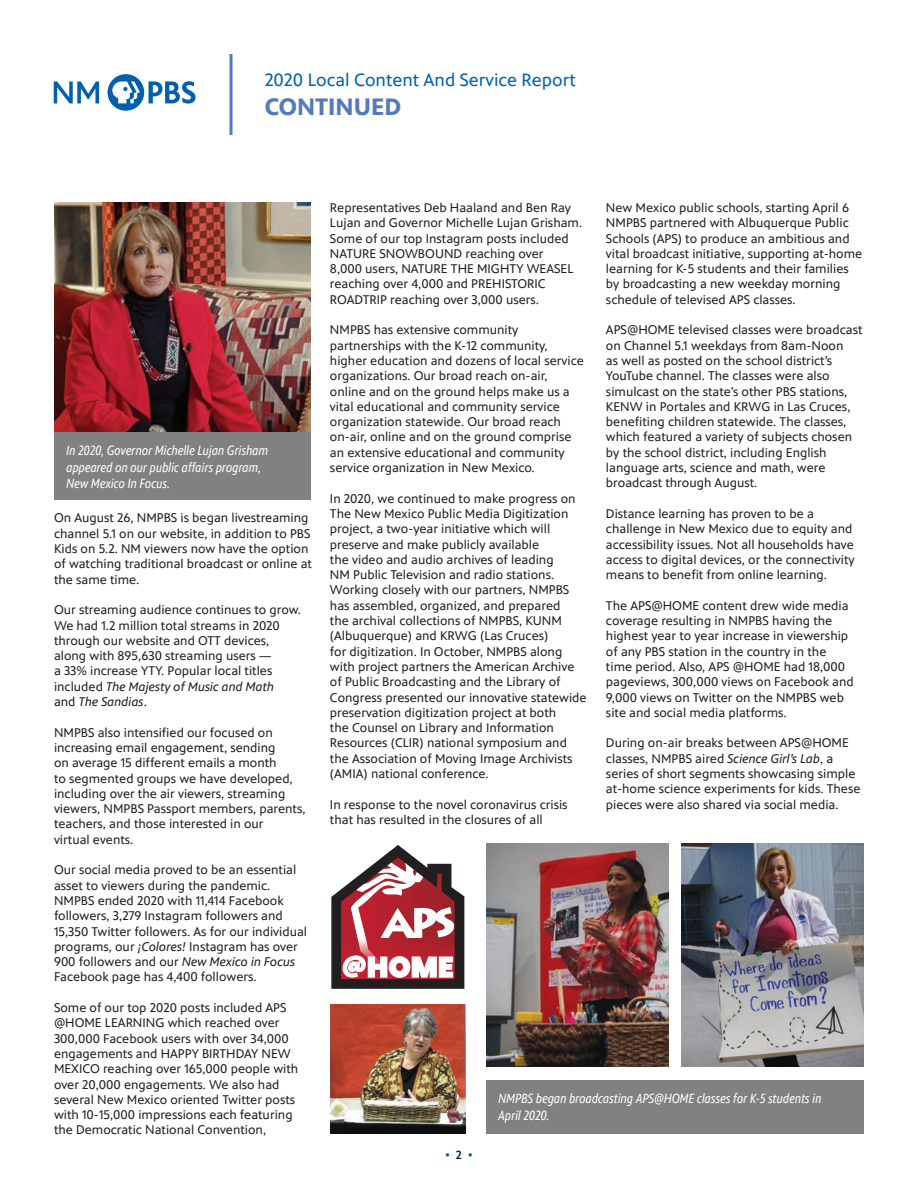
<style>
.page{position:relative;width:918px;height:1188px;background:#fff}
.page>*{position:absolute;margin:0;border:0;box-sizing:border-box;transform-origin:0 0}
.t1{font:700 24px "PBS Sans";color:#5679bd}
.t2{font:18px "PBS Sans";color:#0160ae}
.t3{font:italic 13.5px/16.5px "PBS Sans Condensed";color:#fff}
.t4{font:12.75px/15.3px "PBS Sans";color:#231f20}
.t5{font:500 12px "PBS Sans";color:#0160ae}
.s1{font-style:italic}
.s2{color:#111764}
</style>
<div class="page">
<div style="left:54px;top:432px;width:256px;height:68px;background:#808180"></div>
<img style="left:54px;top:202px;width:256px;height:230px">
<img style="left:682px;top:844px;width:182px;height:222px">
<img style="left:331px;top:1005px;width:135px;height:128px">
<div style="left:108px;top:74px;width:36px;height:37px;background:#0160ae;border-radius:50%"></div>
<svg style="left:149px;top:81px;width:47px;height:23px"></svg>
<svg style="left:112px;top:81px;width:28px;height:22px"></svg>
<svg style="left:54px;top:81px;width:45px;height:22px"></svg>
<hr style="left:230px;top:54px;width:2px;height:81px;background:#5679bd">
<svg style="left:331px;top:845px;width:134px;height:144px"></svg>
<div style="left:486px;top:1080px;width:378px;height:54px;background:#808180"></div>
<img style="left:486px;top:844px;width:182px;height:222px">
<h2 class="t2" style="left:265px;top:70px;width:313px">2020 Local Content And Service Report</h2>
<h1 class="t1" style="left:265px;top:93px;width:138px">CONTINUED</h1>
<p class="t3" style="left:67px;top:443px;width:203px">In 2020, Governor Michelle Lujan Grisham appeared on our public affairs program,<br>New Mexico In Focus.</p>
<p class="t4" style="left:54px;top:511px;width:260px">On August 26, NMPBS is began livestreaming channel 5.1 on our website, in addition to PBS Kids on 5.2. NM viewers now have the option of watching traditional broadcast or online at the same time.</p>
<p class="t4" style="left:54px;top:602px;width:249px">Our streaming audience continues to grow.<br>We had 1.2 million total streams in 2020 through our website and OTT devices, along with 895,630 streaming users —<br>a 33% increase YTY. Popular local titles included <span class="s1">The Majesty of Music and Math<br></span>and <span class="s1">The Sandias</span>.</p>
<p class="t4" style="left:54px;top:725px;width:253px">NMPBS also intensified our focused on increasing email engagement, sending<br>on average 15 different emails a month<br>to segmented groups we have developed, including over the air viewers, streaming viewers, NMPBS Passport members, parents, teachers, and those interested in our<br>virtual events.</p>
<p class="t4" style="left:54px;top:862px;width:255px">Our social media proved to be an essential asset to viewers during the pandemic.<br>NMPBS ended 2020 with 11,414 Facebook followers, 3,279 Instagram followers and 15,350 Twitter followers. As for our individual programs, our <span class="s1">¡Colores!</span> Instagram has over 900 followers and our <span class="s1">New Mexico in Focus </span>Facebook page has 4,400 followers.</p>
<p class="t4" style="left:54px;top:1000px;width:246px">Some of our top 2020 posts included APS @HOME LEARNING which reached over 300,000 Facebook users with over 34,000 engagements and HAPPY BIRTHDAY NEW MEXICO reaching over 165,000 people with over 20,000 engagements. We also had several New Mexico oriented Twitter posts with 10-15,000 impressions each featuring the Democratic National Convention,</p>
<p class="t4" style="left:330px;top:200px;width:254px">Representatives Deb Haaland and Ben Ray Lujan and Governor Michelle Lujan Grisham.<br>Some of our top Instagram posts included NATURE SNOWBOUND reaching over<br>8,000 users, NATURE THE MIGHTY WEASEL reaching over 4,000 and PREHISTORIC ROADTRIP reaching over 3,000 users.</p>
<p class="t4" style="left:330px;top:322px;width:255px">NMPBS has extensive community partnerships with the K-12 community, higher education and dozens of local service organizations. Our broad reach on-air, online and on the ground helps make us a vital educational and community service organization statewide. Our broad reach on-air, online and on the ground comprise an extensive educational and community service organization in New Mexico.</p>
<p class="t4" style="left:330px;top:491px;width:258px">In 2020, we continued to make progress on The New Mexico Public Media Digitization project, a two-year initiative which will preserve and make publicly available<br>the video and audio archives of leading<br>NM Public Television and radio stations.<br>Working closely with our partners, NMPBS has assembled, organized, and prepared<br>the archival collections of NMPBS, KUNM (Albuquerque) and KRWG (Las Cruces)<br>for digitization. In October, NMPBS along with project partners the American Archive of Public Broadcasting and the Library of Congress presented our innovative statewide preservation digitization project at both<br>the Counsel on Library and Information Resources (CLIR) national symposium and the Association of Moving Image Archivists (AMIA) national conference.</p>
<p class="t4" style="left:330px;top:797px;width:239px">In response to the novel coronavirus crisis that has resulted in the closures of all</p>
<p class="t4" style="left:606px;top:200px;width:258px">New Mexico public schools, starting April 6<br>NMPBS partnered with Albuquerque Public Schools (APS) to produce an ambitious and vital broadcast initiative, supporting at-home learning for K-5 students and their families by broadcasting a new weekday morning schedule of televised APS classes.</p>
<p class="t4" style="left:606px;top:322px;width:258px">APS@HOME televised classes were broadcast on Channel 5.1 weekdays from 8am-Noon<br>as well as posted on the school district’s YouTube channel. The classes were also simulcast on the state’s other PBS stations, KENW in Portales and KRWG in Las Cruces, benefiting children statewide. The classes, which featured a variety of subjects chosen by the school district, including English language arts, science and math, were broadcast through August.</p>
<p class="t4" style="left:606px;top:506px;width:250px">Distance learning has proven to be a challenge in New Mexico due to equity and accessibility issues. Not all households have access to digital devices, or the connectivity means to benefit from online learning.</p>
<p class="t4" style="left:606px;top:598px;width:249px">The APS@HOME content drew wide media coverage resulting in NMPBS having the highest year to year increase in viewership of any PBS station in the country in the time period. Also, APS @HOME had 18,000 pageviews, 300,000 views on Facebook and 9,000 views on Twitter on the NMPBS web site and social media platforms.</p>
<p class="t4" style="left:606px;top:736px;width:256px">During on-air breaks between APS@HOME classes, NMPBS aired <span class="s1">Science Girl’s Lab</span>, a series of short segments showcasing simple at-home science experiments for kids. These pieces were also shared via social media.</p>
<p class="t5" style="left:445px;top:1148px;width:29px">• <span class="s2">2</span> •</p>
<p class="t3" style="left:499px;top:1091px;width:325px">NMPBS began broadcasting APS@HOME classes for K-5 students in<br>April 2020.</p>
</div>
